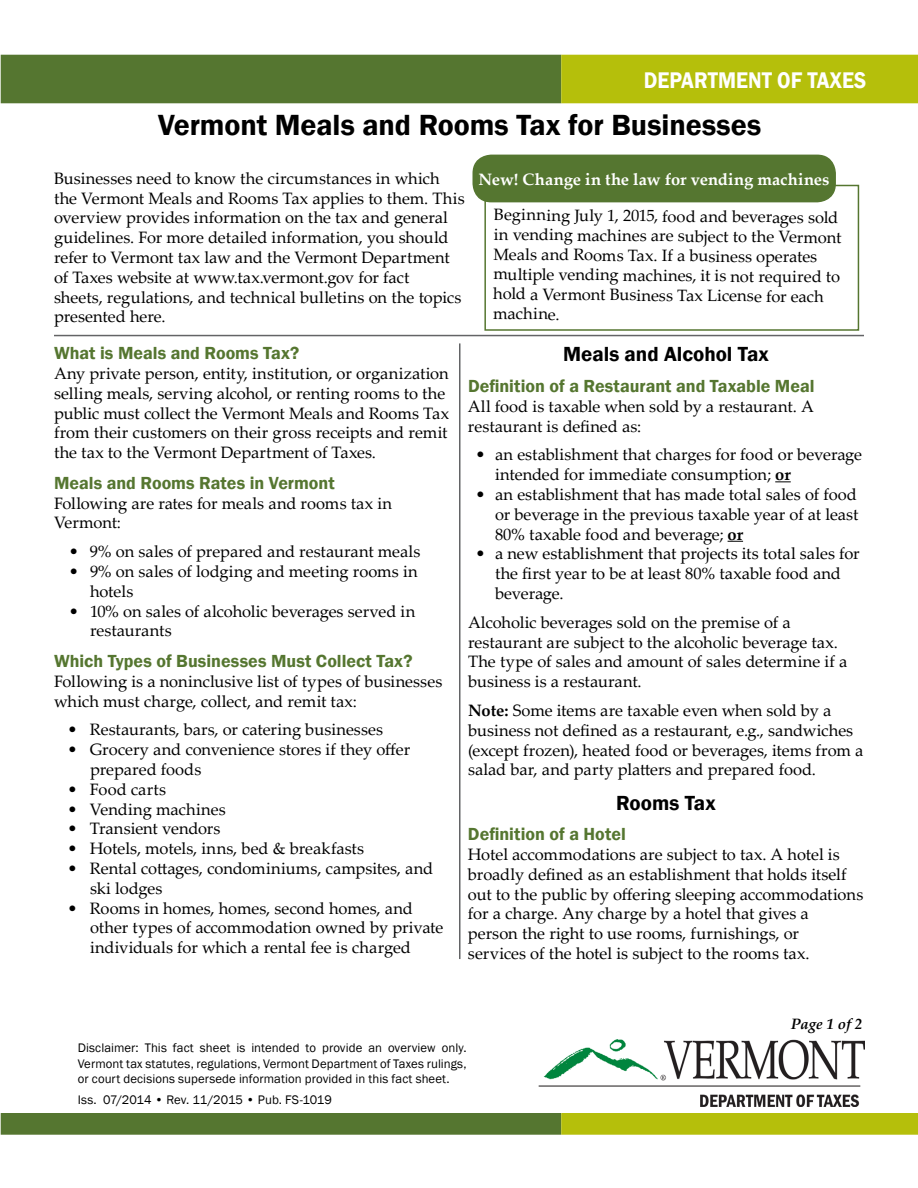
<style>
.page{position:relative;width:918px;height:1188px;background:#fff}
.page>*{position:absolute;margin:0;border:0;box-sizing:border-box;transform-origin:0 0}
.t1{font:600 30px "Franklin Gothic";letter-spacing:-.005em;color:#000}
.t2{font:600 23.25px "Franklin Gothic";color:#fff;scale:.9 1}
.t3{font:600 21px "Franklin Gothic";color:#000}
.t4{font:600 18px "Franklin Gothic";color:#557630}
.t5{font:16.5px/19.8px "Palatino Linotype";letter-spacing:-.005em;color:#000}
.t6{font:700 16.5px "Palatino Linotype";letter-spacing:.005em;color:#fff}
.t7{font:italic 700 15px "Palatino Linotype";color:#000}
.t8{font:12.75px/15.3px "Franklin Gothic";letter-spacing:.005em;color:#000;text-align:justify}
.s1{font-weight:700}
</style>
<div class="page">
<svg style="left:775px;top:481px;width:16px;height:1px"></svg>
<svg style="left:728px;top:541px;width:15px;height:1px"></svg>
<div style="left:1px;top:55px;width:559px;height:48px;background:#557630"></div>
<div style="left:562px;top:55px;width:356px;height:48px;background:#b5bf0b"></div>
<div style="left:1px;top:1114px;width:559px;height:20px;background:#557630"></div>
<div style="left:1px;top:1113px;width:560px;height:22px;border:2px solid #557630"></div>
<div style="left:562px;top:1114px;width:356px;height:20px;background:#b5bf0b"></div>
<div style="left:561px;top:1113px;width:357px;height:22px;border:2px solid #b5bf0b"></div>
<img style="left:539px;top:1040px;width:326px;height:67px">
<hr style="left:459px;top:343px;width:1px;height:616px;background:#636466">
<hr style="left:54px;top:335px;width:810px;height:1px;background:#636466">
<div style="left:484px;top:185px;width:375px;height:146px;border:2px solid #557630"></div>
<div style="left:473px;top:155px;width:362px;height:47px;background:#557630;border-radius:18px"></div>
<div style="left:472px;top:155px;width:364px;height:47px;border:2px solid #557630;border-radius:18px"></div>
<h2 class="t2" style="left:644px;top:66px;width:249px">DEPARTMENT OF TAXES</h2>
<h1 class="t1" style="left:158px;top:107px;width:605px">Vermont Meals and Rooms Tax for Businesses</h1>
<p class="t5" style="left:54px;top:168px;width:412px">Businesses need to know the circumstances in which the Vermont Meals and Rooms Tax applies to them. This overview provides information on the tax and general guidelines. For more detailed information, you should refer to Vermont tax law and the Vermont Department of Taxes website at www.tax.vermont.gov for fact<br>sheets, regulations, and technical bulletins on the topics presented here.</p>
<p class="t6" style="left:478px;top:167px;width:353px">New! Change in the law for vending machines</p>
<p class="t5" style="left:494px;top:202px;width:349px;rotate:1deg">Beginning July 1, 2015, food and beverages sold in vending machines are subject to the Vermont Meals and Rooms Tax. If a business operates multiple vending machines, it is not required to hold a Vermont Business Tax License for each machine.</p>
<p class="t4" style="left:54px;top:342px;width:247px">What is Meals and Rooms Tax?</p>
<p class="t5" style="left:54px;top:363px;width:397px">Any private person, entity, institution, or organization selling meals, serving alcohol, or renting rooms to the public must collect the Vermont Meals and Rooms Tax from their customers on their gross receipts and remit the tax to the Vermont Department of Taxes.</p>
<p class="t4" style="left:54px;top:472px;width:282px">Meals and Rooms Rates in Vermont</p>
<p class="t5" style="left:54px;top:493px;width:340px">Following are rates for meals and rooms tax in<br>Vermont:</p>
<p class="t5" style="left:69px;top:541px;width:353px">• 9% on sales of prepared and restaurant meals</p>
<p class="t5" style="left:90px;top:561px;width:329px;text-indent:-21px">• 9% on sales of lodging and meeting rooms in hotels</p>
<p class="t5" style="left:90px;top:601px;width:327px;text-indent:-21px">• 10% on sales of alcoholic beverages served in restaurants</p>
<p class="t4" style="left:54px;top:650px;width:360px">Which Types of Businesses Must Collect Tax?</p>
<p class="t5" style="left:54px;top:671px;width:390px">Following is a noninclusive list of types of businesses which must charge, collect, and remit tax:</p>
<p class="t5" style="left:67px;top:719px;width:317px">• Restaurants, bars, or catering businesses</p>
<p class="t5" style="left:90px;top:739px;width:322px;text-indent:-23px">• Grocery and convenience stores if they offer prepared foods</p>
<p class="t5" style="left:67px;top:779px;width:100px">• Food carts</p>
<p class="t5" style="left:67px;top:799px;width:160px">• Vending machines</p>
<p class="t5" style="left:67px;top:818px;width:154px">• Transient vendors</p>
<p class="t5" style="left:67px;top:838px;width:298px">• Hotels, motels, inns, bed &amp; breakfasts</p>
<p class="t5" style="left:90px;top:858px;width:345px;text-indent:-23px">• Rental cottages, condominiums, campsites, and ski lodges</p>
<p class="t5" style="left:90px;top:898px;width:355px;text-indent:-23px">• Rooms in homes, homes, second homes, and other types of accommodation owned by private individuals for which a rental fee is charged</p>
<p class="t3" style="left:563px;top:341px;width:207px">Meals and Alcohol Tax</p>
<p class="t4" style="left:468px;top:375px;width:348px">Definition of a Restaurant and Taxable Meal</p>
<p class="t5" style="left:468px;top:396px;width:347px">All food is taxable when sold by a restaurant. A restaurant is defined as:</p>
<p class="t5" style="left:495px;top:444px;width:369px;text-indent:-20px">• an establishment that charges for food or beverage intended for immediate consumption; <span class="s1">or</span></p>
<p class="t5" style="left:495px;top:484px;width:365px;text-align:justify;text-indent:-20px">• an establishment that has made total sales of food or beverage in the previous taxable year of at least 80% taxable food and beverage; <span class="s1">or</span></p>
<p class="t5" style="left:495px;top:543px;width:366px;text-indent:-20px">• a new establishment that projects its total sales for the first year to be at least 80% taxable food and beverage.</p>
<p class="t5" style="left:468px;top:612px;width:381px">Alcoholic beverages sold on the premise of a restaurant are subject to the alcoholic beverage tax.<br>The type of sales and amount of sales determine if a business is a restaurant.</p>
<p class="t5" style="left:468px;top:700px;width:397px"><span class="s1">Note:</span> Some items are taxable even when sold by a business not defined as a restaurant, e.g., sandwiches (except frozen), heated food or beverages, items from a salad bar, and party platters and prepared food.</p>
<p class="t3" style="left:616px;top:790px;width:101px">Rooms Tax</p>
<p class="t4" style="left:468px;top:823px;width:159px">Definition of a Hotel</p>
<p class="t5" style="left:468px;top:844px;width:397px">Hotel accommodations are subject to tax. A hotel is broadly defined as an establishment that holds itself out to the public by offering sleeping accommodations for a charge. Any charge by a hotel that gives a<br>person the right to use rooms, furnishings, or<br>services of the hotel is subject to the rooms tax.</p>
<p class="t7" style="left:791px;top:1013px;width:73px">Page 1 of 2</p>
<p class="t8" style="left:78px;top:1041px;width:390px">Disclaimer: This fact sheet is intended to provide an overview only.<br>Vermont tax statutes, regulations, Vermont Department of Taxes rulings, or court decisions supersede information provided in this fact sheet.</p>
<p class="t8" style="left:78px;top:1092px;width:256px">Iss. 07/2014 • Rev. 11/2015 • Pub. FS-1019</p>
</div>
